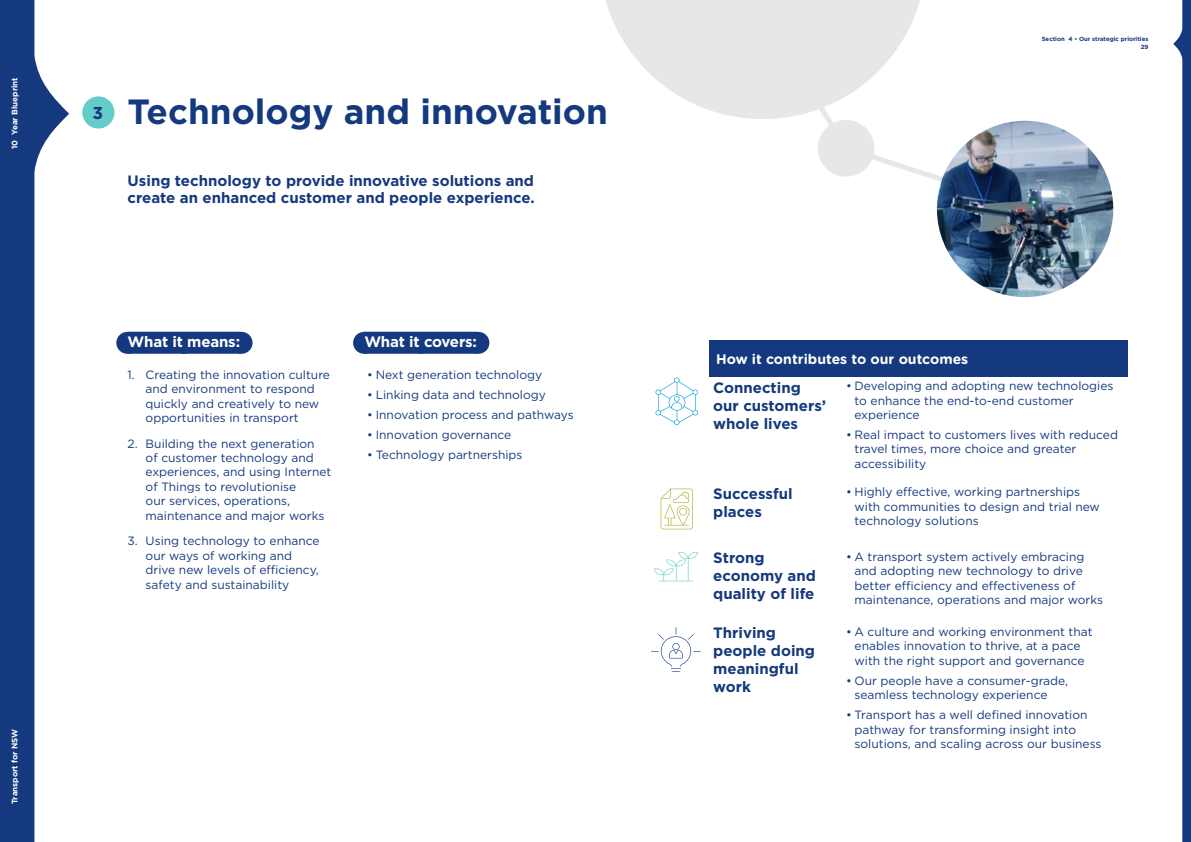
<style>
.page{position:relative;width:1191px;height:842px;background:#fff}
.page>*{position:absolute;margin:0;border:0;box-sizing:border-box;transform-origin:0 0}
.t1{font:700 35px "Gotham";color:#15397f}
.t2{font:700 17.2px "Gotham";color:#15397f}
.Body_copy{font:700 15px/18px "Gotham";color:#15397f}
.H4_Pill_1_line{font:700 15px "Gotham";letter-spacing:-.01em;color:#fff}
.t3{font:700 14px "Gotham Rounded";color:#fff}
.t4{font:12px/14.4px "Gotham";color:#15397f}
.t5{font:700 8px "Gotham";color:#fff}
.t6{font:700 6px/8.3px "Gotham";color:#15397f;text-align:right}
</style>
<div class="page">
<svg style="left:605px;top:0;width:139px;height:118px"></svg>
<svg style="left:744px;top:0;width:286px;height:212px"></svg>
<div style="left:817px;top:120px;width:57px;height:57px;background:#e6e7e8;border-radius:50%"></div>
<img style="left:937px;top:121px;width:176px;height:176px;border-radius:88px">
<svg style="left:1173px;top:0;width:18px;height:842px"></svg>
<svg style="left:0;top:0;width:69px;height:842px;fill:#15397f"></svg>
<svg style="left:127px;top:332px;width:1px;height:22px"></svg>
<svg style="left:241px;top:332px;width:1px;height:22px"></svg>
<div style="left:128px;top:332px;width:112px;height:22px;background:#15397f"></div>
<svg style="left:477px;top:332px;width:1px;height:22px"></svg>
<div style="left:364px;top:332px;width:113px;height:22px;background:#15397f"></div>
<div style="left:709px;top:340px;width:418px;height:37px;background:#15397f"></div>
<div style="left:82px;top:96px;width:32px;height:33px;background:#64ccc9;border-radius:50%"></div>
<svg style="left:655px;top:378px;width:43px;height:47px"></svg>
<svg style="left:660px;top:489px;width:33px;height:40px"></svg>
<svg style="left:654px;top:551px;width:44px;height:30px"></svg>
<svg style="left:651px;top:627px;width:50px;height:45px"></svg>
<p class="t5" style="left:9px;top:149px;width:73px;rotate:-90deg">10 Year Blueprint</p>
<p class="t5" style="left:9px;top:804px;width:77px;rotate:-90deg">Transport for NSW</p>
<h2 class="t2" style="left:92px;top:102px;width:12px">3</h2>
<h2 class="t1" style="left:128px;top:89px;width:482px">Technology and innovation</h2>
<h2 class="Body_copy" style="left:128px;top:172px;width:409px;line-height:17px">Using technology to provide innovative solutions and create an enhanced customer and people experience.</h2>
<h4 class="H4_Pill_1_line" style="left:128px;top:332px;width:114px">What it means:</h4>
<p class="t4" style="left:146px;top:367px;width:186px;text-indent:-18px">1. Creating the innovation culture and environment to respond quickly and creatively to new opportunities in transport</p>
<p class="t4" style="left:146px;top:436px;width:187px;text-indent:-18px">2. Building the next generation<br>of customer technology and experiences, and using Internet of Things to revolutionise<br>our services, operations, maintenance and major works</p>
<p class="t4" style="left:146px;top:534px;width:175px;text-indent:-18px">3. Using technology to enhance our ways of working and drive new levels of efficiency, safety and sustainability</p>
<h4 class="H4_Pill_1_line" style="left:364px;top:332px;width:114px">What it covers:</h4>
<p class="t4" style="left:367px;top:367px;width:176px">• Next generation technology</p>
<p class="t4" style="left:367px;top:387px;width:180px">• Linking data and technology</p>
<p class="t4" style="left:367px;top:407px;width:208px">• Innovation process and pathways</p>
<p class="t4" style="left:367px;top:427px;width:146px">• Innovation governance</p>
<p class="t4" style="left:367px;top:447px;width:157px">• Technology partnerships</p>
<p class="t6" style="left:1041px;top:34px;width:108px">Section 4 • Our strategic priorities<br>29</p>
<h4 class="t3" style="left:716px;top:349px;width:254px">How it contributes to our outcomes</h4>
<p class="Body_copy" style="left:713px;top:378px;width:114px">Connecting our customers’ whole lives</p>
<p class="t4" style="left:854px;top:378px;width:260px;text-indent:-9px">• Developing and adopting new technologies to enhance the end-to-end customer experience</p>
<p class="t4" style="left:854px;top:427px;width:265px;text-indent:-9px">• Real impact to customers lives with reduced travel times, more choice and greater accessibility</p>
<p class="Body_copy" style="left:713px;top:484px;width:81px">Successful places</p>
<p class="t4" style="left:854px;top:484px;width:247px;text-indent:-9px">• Highly effective, working partnerships with communities to design and trial new technology solutions</p>
<p class="Body_copy" style="left:713px;top:549px;width:104px">Strong economy and quality of life</p>
<p class="t4" style="left:854px;top:549px;width:250px;text-indent:-9px">• A transport system actively embracing and adopting new technology to drive better efficiency and effectiveness of maintenance, operations and major works</p>
<p class="Body_copy" style="left:713px;top:624px;width:103px">Thriving people doing meaningful work</p>
<p class="t4" style="left:846px;top:624px;width:248px;text-align:center">• A culture and working environment that enables innovation to thrive, at a pace with the right support and governance</p>
<p class="t4" style="left:854px;top:673px;width:215px;text-indent:-9px">• Our people have a consumer-grade, seamless technology experience</p>
<p class="t4" style="left:854px;top:708px;width:248px;text-indent:-9px">• Transport has a well defined innovation pathway for transforming insight into solutions, and scaling across our business</p>
</div>
